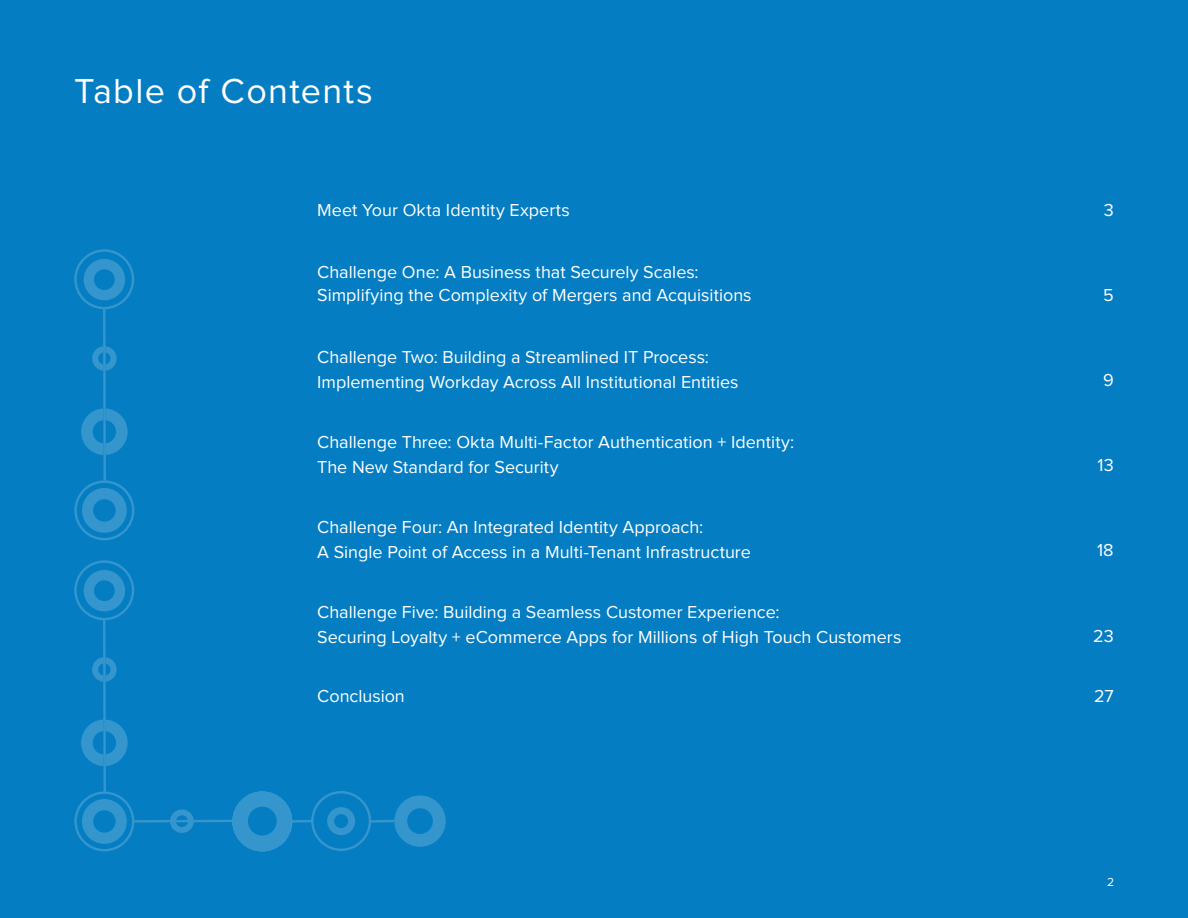
<style>
.page{position:relative;width:1188px;height:918px;background:#047dc2}
.page>*{position:absolute;margin:0;border:0;box-sizing:border-box;transform-origin:0 0}
.t1{font:36px "Proxima Nova";letter-spacing:.035em;color:#fff}
.t2{font:18px/24.6px "Proxima Nova";color:#fff}
.t3{font:12px "Proxima Nova";color:#fff}
</style>
<div class="page">
<svg style="left:74px;top:249px;width:60px;height:291px"></svg>
<svg style="left:74px;top:560px;width:372px;height:292px"></svg>
<h1 class="t1" style="left:74px;top:74px;width:300px">Table of Contents</h1>
<p class="t2" style="left:317px;top:198px;width:254px">Meet Your Okta Identity Experts</p>
<p class="t2" style="left:1104px;top:198px;width:12px">3</p>
<p class="t2" style="left:317px;top:261px;width:436px;line-height:23.1px">Challenge One: A Business that Securely Scales:<br>Simplifying the Complexity of Mergers and Acquisitions</p>
<p class="t2" style="left:317px;top:346px;width:423px">Challenge Two: Building a Streamlined IT Process:<br>Implementing Workday Across All Institutional Entities</p>
<p class="t2" style="left:317px;top:431px;width:479px">Challenge Three: Okta Multi-Factor Authentication + Identity:<br>The New Standard for Security</p>
<p class="t2" style="left:317px;top:516px;width:435px">Challenge Four: An Integrated Identity Approach:<br>A Single Point of Access in a Multi-Tenant Infrastructure</p>
<p class="t2" style="left:317px;top:601px;width:586px">Challenge Five: Building a Seamless Customer Experience:<br>Securing Loyalty + eCommerce Apps for Millions of High Touch Customers</p>
<p class="t2" style="left:1103px;top:284px;width:12px">5</p>
<p class="t2" style="left:1103px;top:369px;width:12px">9</p>
<p class="t2" style="left:1098px;top:454px;width:18px">13</p>
<p class="t2" style="left:1097px;top:539px;width:18px">18</p>
<p class="t2" style="left:1093px;top:624px;width:22px">23</p>
<p class="t2" style="left:317px;top:685px;width:89px">Conclusion</p>
<p class="t2" style="left:1094px;top:685px;width:21px">27</p>
<p class="t3" style="left:1107px;top:877px;width:9px">2</p>
</div>
